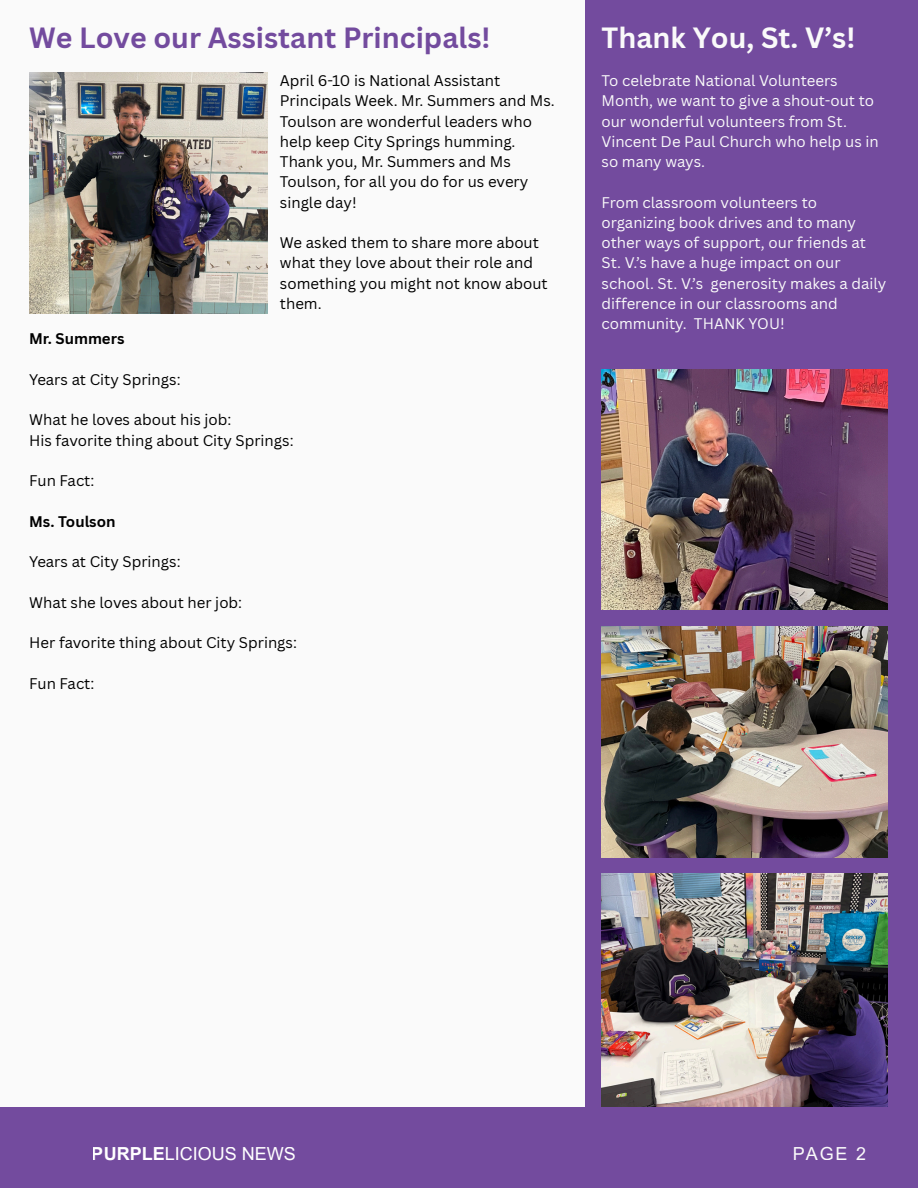
<style>
.page{position:relative;width:918px;height:1188px;background:#fafafa}
.page>*{position:absolute;margin:0;border:0;box-sizing:border-box;transform-origin:0 0}
.t1{font:700 28.5px "Canva Sans";color:#734b9e}
.t2{font:700 28.5px "Canva Sans";color:#fafafa}
.t3{font:18px "Arial MT Pro";color:#fff}
.t4{font:18px "Arial MT Pro";color:#fafafa}
.t5{font:15px/20.2px "Canva Sans";color:#000}
.t6{font:15px/20.2px "Canva Sans";color:#fafafa}
.t7{font:700 15px "Canva Sans";color:#000}
.s1{font-weight:700}
</style>
<div class="page">
<div style="left:0;top:1107px;width:918px;height:81px;background:#734b9e"></div>
<div style="left:585px;top:0;width:333px;height:1141px;background:#734b9e"></div>
<img style="left:29px;top:72px;width:239px;height:242px">
<img style="left:602px;top:369px;width:285px;height:241px">
<img style="left:602px;top:627px;width:285px;height:230px">
<img style="left:602px;top:874px;width:285px;height:233px">
<h1 class="t1" style="left:29px;top:17px;width:463px">We Love our Assistant Principals!</h1>
<p class="t5" style="left:280px;top:70px;width:276px">April 6-10 is National Assistant<br>Principals Week. Mr. Summers and Ms.<br>Toulson are wonderful leaders who help keep City Springs humming.<br>Thank you, Mr. Summers and Ms<br>Toulson, for all you do for us every single day!</p>
<p class="t5" style="left:280px;top:232px;width:269px">We asked them to share more about what they love about their role and something you might not know about them.</p>
<h3 class="t7" style="left:29px;top:328px;width:97px">Mr. Summers</h3>
<p class="t5" style="left:29px;top:369px;width:153px">Years at City Springs:</p>
<p class="t5" style="left:29px;top:409px;width:204px">What he loves about his job:</p>
<p class="t5" style="left:29px;top:430px;width:266px">His favorite thing about City Springs:</p>
<p class="t5" style="left:29px;top:470px;width:67px">Fun Fact:</p>
<h3 class="t7" style="left:29px;top:511px;width:88px">Ms. Toulson</h3>
<p class="t5" style="left:29px;top:551px;width:153px">Years at City Springs:</p>
<p class="t5" style="left:29px;top:592px;width:215px">What she loves about her job:</p>
<p class="t5" style="left:29px;top:632px;width:269px">Her favorite thing about City Springs:</p>
<p class="t5" style="left:29px;top:673px;width:67px">Fun Fact:</p>
<h1 class="t2" style="left:602px;top:18px;width:255px">Thank You, St. V’s!</h1>
<p class="t6" style="left:602px;top:70px;width:279px">To celebrate National Volunteers<br>Month, we want to give a shout-out to our wonderful volunteers from St.<br>Vincent De Paul Church who help us in so many ways.</p>
<p class="t6" style="left:602px;top:192px;width:286px">From classroom volunteers to organizing book drives and to many other ways of support, our friends at<br>St. V.’s have a huge impact on our school. St. V.’s generosity makes a daily difference in our classrooms and community. THANK YOU!</p>
<p class="t3" style="left:92px;top:1147px;width:206px"><span class="s1">PURPLE</span>LICIOUS NEWS</p>
<p class="t4" style="left:792px;top:1147px;width:76px">PAGE 2</p>
</div>
